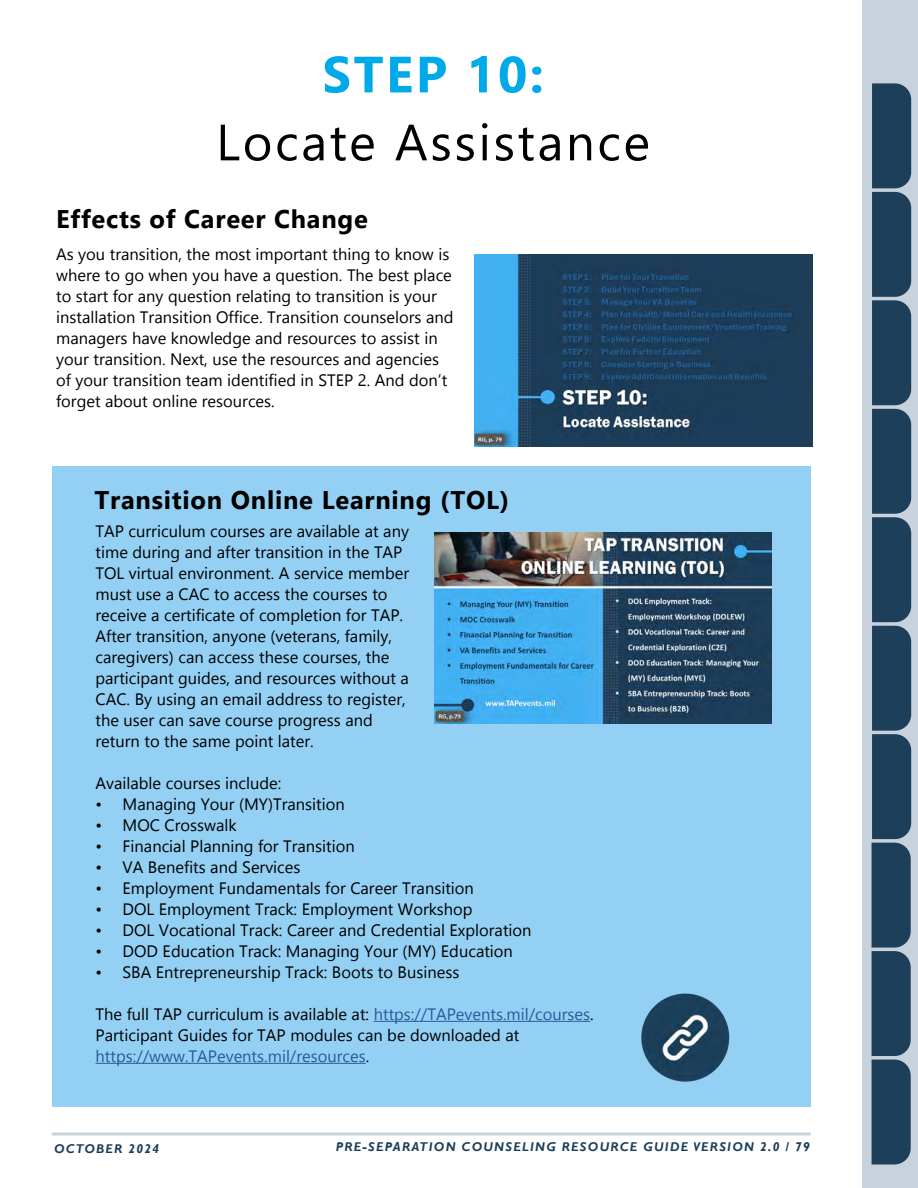
<style>
.page{position:relative;width:918px;height:1188px;background:#fff}
.page>*{position:absolute;margin:0;border:0;box-sizing:border-box;transform-origin:0 0}
.t1{font:51px "Segoe UI Historic";letter-spacing:.05em;color:#000}
.t2{font:700 51px "Gadugi";letter-spacing:.05em;color:#00a9e8}
.t3{font:700 25.5px "Gadugi";letter-spacing:.03em;color:#000}
.t4{font:16.5px/21px "Gadugi";color:#000}
.t5{font:italic 700 12.75px "Gill Sans";letter-spacing:.1em;color:#1d3f5a}
.s1{color:#275b9b}
</style>
<div class="page">
<svg style="left:52px;top:1132px;width:759px;height:4px;background:#d4dde4"></svg>
<div style="left:863px;top:0;width:55px;height:1188px;background:#c7d2dc"></div>
<svg style="left:872px;top:83px;width:39px;height:1081px;background:#274761"></svg>
<hr style="left:0;top:0;width:1px;height:1188px;background:#e0eaf6">
<hr style="left:0;top:0;width:1px;height:119px;background:#1e3e5a">
<hr style="left:0;top:100px;width:1px;height:65px;background:#f0d97a">
<img style="left:475px;top:254px;width:337px;height:193px">
<div style="left:52px;top:467px;width:759px;height:640px;background:#94d0f3"></div>
<hr style="left:374px;top:1021px;width:216px;height:1px;background:#275b9b">
<hr style="left:96px;top:1063px;width:270px;height:1px;background:#275b9b">
<img style="left:434px;top:533px;width:338px;height:190px">
<img style="left:641px;top:993px;width:89px;height:89px">
<h1 class="t2" style="left:322px;top:44px;width:223px">STEP 10:</h1>
<h1 class="t1" style="left:216px;top:113px;width:435px">Locate Assistance</h1>
<h2 class="t3" style="left:56px;top:204px;width:313px">Effects of Career Change</h2>
<p class="t4" style="left:56px;top:243px;width:399px">As you transition, the most important thing to know is where to go when you have a question. The best place to start for any question relating to transition is your installation Transition Office. Transition counselors and managers have knowledge and resources to assist in your transition. Next, use the resources and agencies of your transition team identified in STEP 2. And don’t forget about online resources.</p>
<h2 class="t3" style="left:94px;top:485px;width:416px">Transition Online Learning (TOL)</h2>
<p class="t4" style="left:96px;top:520px;width:315px">TAP curriculum courses are available at any time during and after transition in the TAP TOL virtual environment. A service member must use a CAC to access the courses to receive a certificate of completion for TAP.<br>After transition, anyone (veterans, family, caregivers) can access these courses, the participant guides, and resources without a CAC. By using an email address to register, the user can save course progress and return to the same point later.</p>
<p class="t4" style="left:96px;top:773px;width:187px">Available courses include:</p>
<p class="t4" style="left:96px;top:794px;width:251px">• Managing Your (MY)Transition</p>
<p class="t4" style="left:96px;top:815px;width:143px">• MOC Crosswalk</p>
<p class="t4" style="left:96px;top:836px;width:261px">• Financial Planning for Transition</p>
<p class="t4" style="left:96px;top:857px;width:206px">• VA Benefits and Services</p>
<p class="t4" style="left:96px;top:878px;width:380px">• Employment Fundamentals for Career Transition</p>
<p class="t4" style="left:96px;top:899px;width:379px">• DOL Employment Track: Employment Workshop</p>
<p class="t4" style="left:96px;top:920px;width:438px">• DOL Vocational Track: Career and Credential Exploration</p>
<p class="t4" style="left:96px;top:941px;width:419px">• DOD Education Track: Managing Your (MY) Education</p>
<p class="t4" style="left:96px;top:962px;width:365px">• SBA Entrepreneurship Track: Boots to Business</p>
<p class="t4" style="left:96px;top:1004px;width:500px">The full TAP curriculum is available at: <span class="s1">https://TAPevents.mil/courses</span>.<br>Participant Guides for TAP modules can be downloaded at <span class="s1">https://www.TAPevents.mil/resources</span>.</p>
<p class="t5" style="left:54px;top:1141px;width:107px">OCTOBER 2024</p>
<p class="t5" style="left:336px;top:1139px;width:476px">PRE-SEPARATION COUNSELING RESOURCE GUIDE VERSION 2.0 / 79</p>
</div>
